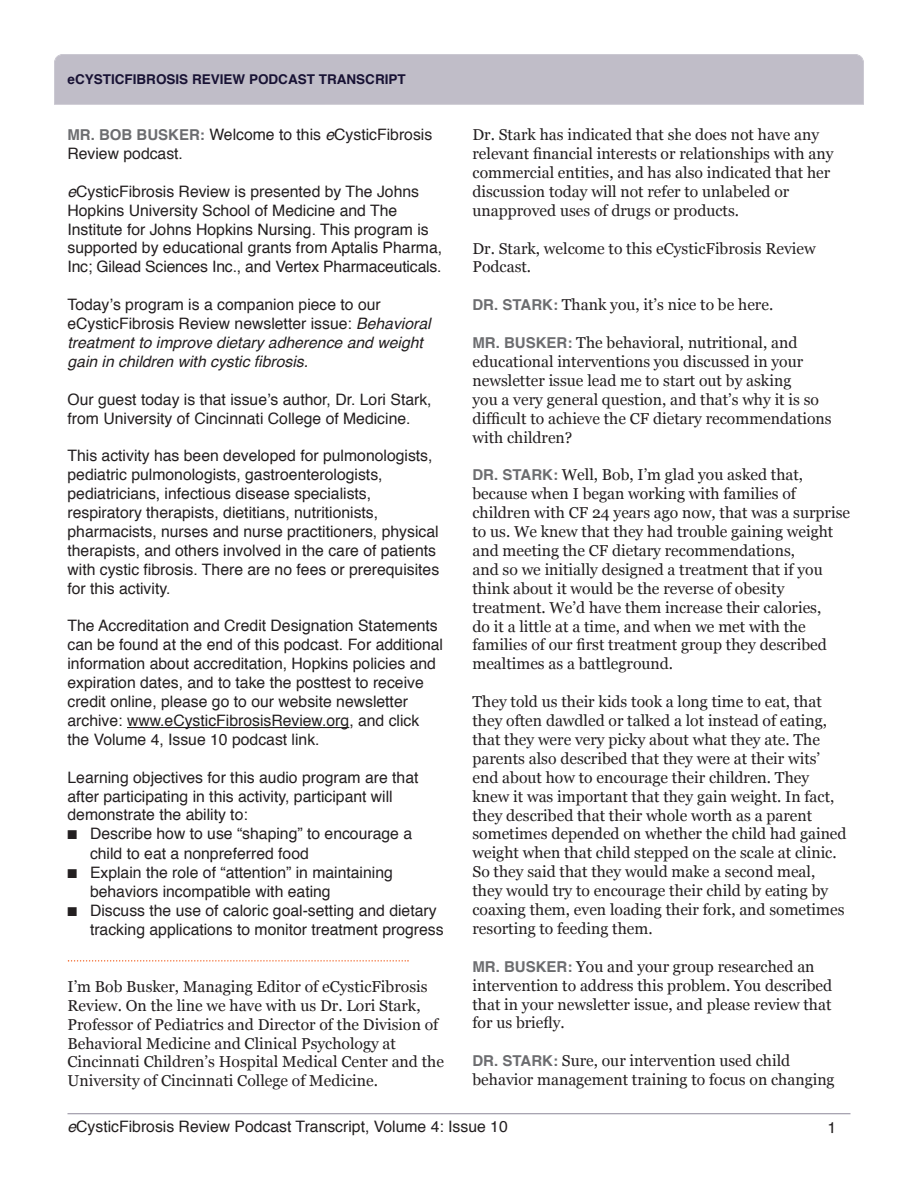
<style>
.page{position:relative;width:918px;height:1188px;background:#fff}
.page>*{position:absolute;margin:0;border:0;box-sizing:border-box;transform-origin:0 0}
.t1{font:15.75px/18.9px "Georgia";color:#231f20}
.t2{font:15.75px/18.9px "Helvetica";color:#231f20}
.t3{font:italic 15.75px/18.9px "Helvetica";color:#231f20}
.t4{font:700 13.5px "Helvetica";color:#181234}
.s1{font-weight:700;font-size:15px;color:#6c6d70}
.s2{font-style:italic}
.s3{font-style:normal}
.s4{font-family:"Helvetica";font-weight:700;font-size:15px;color:#6c6d70}
</style>
<div class="page">
<div style="left:54px;top:54px;width:810px;height:50px;background:#c0bdc8"></div>
<hr style="left:127px;top:727px;width:222px;height:1px;background:#231f20">
<hr style="left:68px;top:1113px;width:782px;height:1px;background:#8d889a">
<svg style="left:68px;top:960px;width:341px;height:2px"></svg>
<p class="t4" style="left:68px;top:73px;width:340px">ECYSTICFIBROSIS REVIEW PODCAST TRANSCRIPT</p>
<p class="t2" style="left:67px;top:126px;width:366px"><span class="s1">MR. BOB BUSKER:</span> Welcome to this <span class="s2">e</span>CysticFibrosis<br>Review podcast.</p>
<p class="t2" style="left:67px;top:183px;width:376px"><span class="s2">e</span>CysticFibrosis Review is presented by The Johns Hopkins University School of Medicine and The Institute for Johns Hopkins Nursing. This program is supported by educational grants from Aptalis Pharma, Inc; Gilead Sciences Inc., and Vertex Pharmaceuticals.</p>
<p class="t3" style="left:67px;top:296px;width:365px"><span class="s3">Today’s program is a companion piece to our eCysticFibrosis Review newsletter issue:</span> Behavioral treatment to improve dietary adherence and weight gain in children with cystic fibrosis.</p>
<p class="t2" style="left:67px;top:391px;width:366px">Our guest today is that issue’s author, Dr. Lori Stark, from University of Cincinnati College of Medicine.</p>
<p class="t2" style="left:67px;top:448px;width:373px">This activity has been developed for pulmonologists, pediatric pulmonologists, gastroenterologists, pediatricians, infectious disease specialists, respiratory therapists, dietitians, nutritionists, pharmacists, nurses and nurse practitioners, physical therapists, and others involved in the care of patients with cystic fibrosis. There are no fees or prerequisites for this activity.</p>
<p class="t2" style="left:67px;top:618px;width:377px">The Accreditation and Credit Designation Statements can be found at the end of this podcast. For additional information about accreditation, Hopkins policies and expiration dates, and to take the posttest to receive credit online, please go to our website newsletter archive: www.eCysticFibrosisReview.org, and click the Volume 4, Issue 10 podcast link.</p>
<p class="t2" style="left:68px;top:769px;width:353px">Learning objectives for this audio program are that after participating in this activity, participant will demonstrate the ability to:</p>
<p class="t2" style="left:90px;top:825px;width:324px;line-height:19.4px;text-indent:-23px">■ Describe how to use “shaping” to encourage a child to eat a nonpreferred food</p>
<p class="t2" style="left:90px;top:864px;width:304px;line-height:19.4px;text-indent:-23px">■ Explain the role of “attention” in maintaining behaviors incompatible with eating</p>
<p class="t2" style="left:90px;top:902px;width:355px;line-height:19.4px;text-indent:-23px">■ Discuss the use of caloric goal-setting and dietary tracking applications to monitor treatment progress</p>
<p class="t1" style="left:68px;top:977px;width:378px">I’m Bob Busker, Managing Editor of eCysticFibrosis Review. On the line we have with us Dr. Lori Stark, Professor of Pediatrics and Director of the Division of Behavioral Medicine and Clinical Psychology at Cincinnati Children’s Hospital Medical Center and the University of Cincinnati College of Medicine.</p>
<p class="t1" style="left:473px;top:125px;width:362px">Dr. Stark has indicated that she does not have any relevant financial interests or relationships with any commercial entities, and has also indicated that her discussion today will not refer to unlabeled or unapproved uses of drugs or products.</p>
<p class="t1" style="left:473px;top:239px;width:345px">Dr. Stark, welcome to this eCysticFibrosis Review<br>Podcast.</p>
<p class="t1" style="left:472px;top:295px;width:302px"><span class="s4">DR. STARK:</span> Thank you, it’s nice to be here.</p>
<p class="t1" style="left:472px;top:333px;width:361px"><span class="s4">MR. BUSKER:</span> The behavioral, nutritional, and educational interventions you discussed in your newsletter issue lead me to start out by asking<br>you a very general question, and that’s why it is so difficult to achieve the CF dietary recommendations with children?</p>
<p class="t1" style="left:472px;top:465px;width:379px"><span class="s4">DR. STARK:</span> Well, Bob, I’m glad you asked that, because when I began working with families of children with CF 24 years ago now, that was a surprise to us. We knew that they had trouble gaining weight and meeting the CF dietary recommendations,<br>and so we initially designed a treatment that if you think about it would be the reverse of obesity treatment. We’d have them increase their calories,<br>do it a little at a time, and when we met with the families of our first treatment group they described mealtimes as a battleground.</p>
<p class="t1" style="left:473px;top:692px;width:376px">They told us their kids took a long time to eat, that they often dawdled or talked a lot instead of eating, that they were very picky about what they ate. The parents also described that they were at their wits’ end about how to encourage their children. They knew it was important that they gain weight. In fact, they described that their whole worth as a parent sometimes depended on whether the child had gained weight when that child stepped on the scale at clinic.<br>So they said that they would make a second meal, they would try to encourage their child by eating by coaxing them, even loading their fork, and sometimes resorting to feeding them.</p>
<p class="t1" style="left:472px;top:957px;width:361px"><span class="s4">MR. BUSKER:</span> You and your group researched an intervention to address this problem. You described that in your newsletter issue, and please review that for us briefly.</p>
<p class="t1" style="left:472px;top:1051px;width:364px"><span class="s4">DR. STARK:</span> Sure, our intervention used child behavior management training to focus on changing</p>
<p class="t2" style="left:68px;top:1119px;width:442px"><span class="s2">e</span>CysticFibrosis Review Podcast Transcript, Volume 4: Issue 10</p>
<p class="t2" style="left:828px;top:1119px;width:10px">1</p>
</div>
